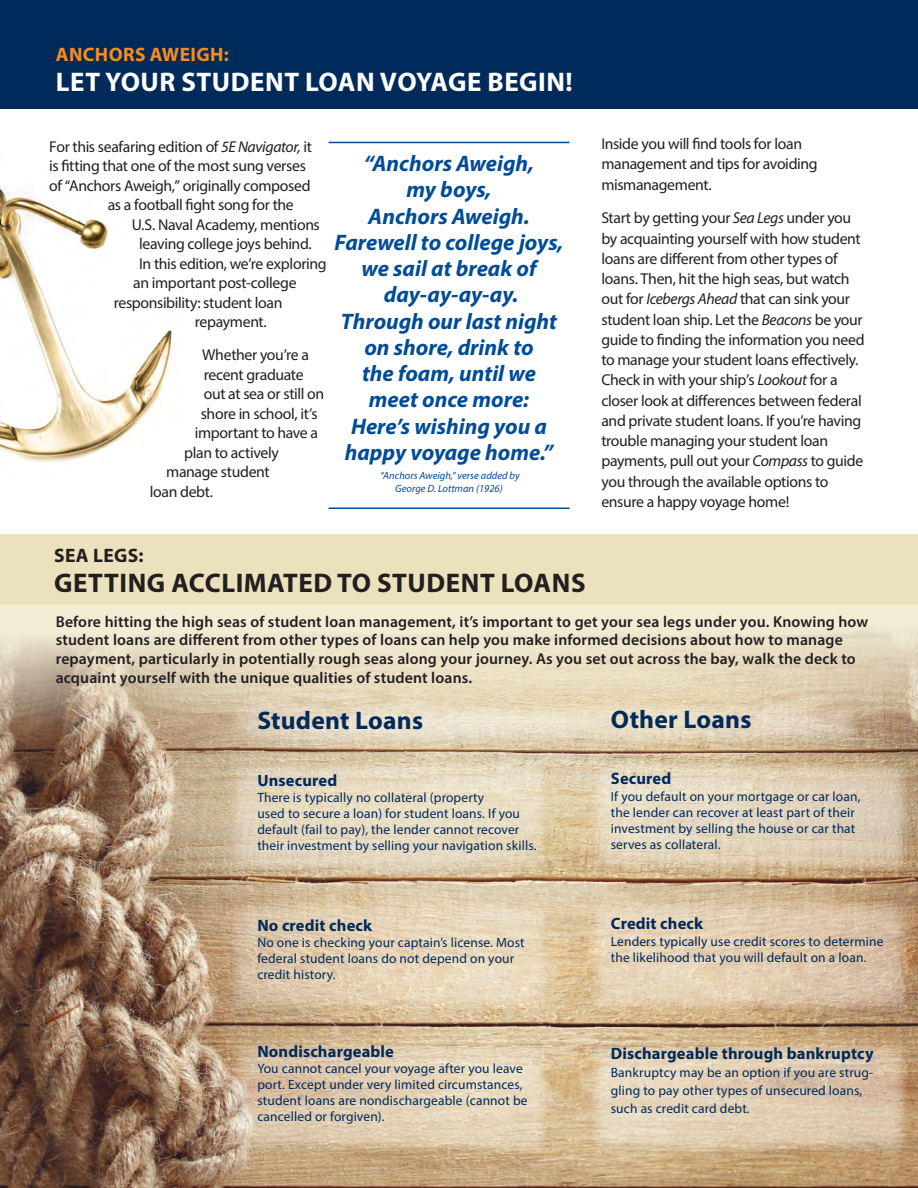
<style>
.page{position:relative;width:918px;height:1188px;background:#fff}
.page>*{position:absolute;margin:0;border:0;box-sizing:border-box;transform-origin:0 0}
.Headers{font:700 27px "Myriad Pro";letter-spacing:.02em;color:#231f20}
.Headers-2{font:700 27px "Myriad Pro";letter-spacing:.02em;color:#fff}
.t1{font:700 25.5px "Myriad Pro";letter-spacing:.01em;color:#002a5a}
.Headers-3{font:italic 700 22.5px/26.2px "Myriad Pro";color:#004c97;text-align:center}
.Headers-4{font:700 19.5px "Myriad Pro";letter-spacing:.02em;color:#f48c22}
.Headers-5{font:700 19.5px "Myriad Pro";letter-spacing:.02em;color:#231f20}
.t2{font:700 16.5px "Myriad Pro";letter-spacing:.01em;color:#002a5a}
.t3{font:15.75px/20.2px "Myriad Pro";letter-spacing:-.02em;color:#231f20}
.text_copy{font:600 15.75px/18.9px "Myriad Pro";letter-spacing:.01em;color:#231f20}
.t4{font:13.5px/16.2px "Myriad Pro";letter-spacing:.01em;color:#002a5a}
.Headers-6{font:italic 10.5px/12.6px "Myriad Pro";color:#004c97;text-align:center}
.s1{font-style:italic}
</style>
<div class="page">
<img style="left:0;top:186px;width:172px;height:277px">
<div style="left:0;top:0;width:918px;height:108px;background:#002a5a"></div>
<img style="left:0;top:770px;width:918px;height:418px">
<div style="left:0;top:534px;width:918px;height:72px;background:#ebe1bd"></div>
<svg style="left:0;top:605px;width:918px;height:165px;background:#dacbb1"></svg>
<svg style="left:232px;top:763px;width:314px;height:108px;background:#e4d6bc"></svg>
<svg style="left:232px;top:704px;width:626px;height:39px;background:#e3d5bd"></svg>
<svg style="left:232px;top:902px;width:314px;height:108px;background:#e2ceb1"></svg>
<svg style="left:232px;top:1044px;width:314px;height:107px;background:#decbaf"></svg>
<svg style="left:593px;top:1044px;width:314px;height:107px;background:#ddc9ad"></svg>
<svg style="left:593px;top:902px;width:314px;height:108px;background:#dec8ab"></svg>
<svg style="left:593px;top:763px;width:314px;height:108px;background:#dfcfb5"></svg>
<hr style="left:329px;top:142px;width:241px;height:1px;background:#004c97">
<hr style="left:329px;top:507px;width:241px;height:2px;background:#004c97">
<p class="Headers-4" style="left:56px;top:42px;width:174px">ANCHORS AWEIGH:</p>
<p class="Headers-2" style="left:56px;top:65px;width:518px">LET YOUR STUDENT LOAN VOYAGE BEGIN!</p>
<p class="t3" style="left:49px;top:136px;width:264px">For this seafaring edition of <span class="s1">5E Navigator,</span> it</p>
<p class="t3" style="left:49px;top:155px;width:258px">is fitting that one of the most sung verses</p>
<p class="t3" style="left:49px;top:175px;width:263px">of “Anchors Aweigh,” originally composed</p>
<p class="t3" style="left:108px;top:194px;width:188px">as a football fight song for the</p>
<p class="t3" style="left:132px;top:214px;width:190px">U.S. Naval Academy, mentions</p>
<p class="t3" style="left:139px;top:233px;width:174px">leaving college joys behind.</p>
<p class="t3" style="left:139px;top:253px;width:189px">In this edition, we’re exploring</p>
<p class="t3" style="left:133px;top:272px;width:165px">an important post-college</p>
<p class="t3" style="left:114px;top:292px;width:170px">responsibility: student loan</p>
<p class="t3" style="left:195px;top:311px;width:74px">repayment.</p>
<p class="t3" style="left:202px;top:344px;width:108px">Whether you’re a</p>
<p class="t3" style="left:204px;top:364px;width:101px">recent graduate</p>
<p class="t3" style="left:204px;top:383px;width:122px">out at sea or still on</p>
<p class="t3" style="left:201px;top:403px;width:119px">shore in school, it’s</p>
<p class="t3" style="left:195px;top:422px;width:125px">important to have a</p>
<p class="t3" style="left:184px;top:442px;width:96px">plan to actively</p>
<p class="t3" style="left:166px;top:461px;width:105px">manage student</p>
<p class="t3" style="left:150px;top:481px;width:65px">loan debt.</p>
<p class="Headers-3" style="left:364px;top:150px;width:172px">“Anchors Aweigh, my boys,<br>Anchors Aweigh.</p>
<p class="Headers-3" style="left:335px;top:228px;width:230px">Farewell to college joys, we sail at break of day-ay-ay-ay.</p>
<p class="Headers-3" style="left:341px;top:307px;width:218px">Through our last night on shore, drink to<br>the foam, until we meet once more:<br>Here’s wishing you a happy voyage home.”</p>
<p class="Headers-6" style="left:380px;top:469px;width:141px">“Anchors Aweigh,” verse added by<br>George D. Lottman (1926)</p>
<p class="Headers-5" style="left:54px;top:543px;width:91px">SEA LEGS:</p>
<p class="Headers" style="left:54px;top:565px;width:533px">GETTING ACCLIMATED TO STUDENT LOANS</p>
<p class="t3" style="left:601px;top:134px;width:218px">Inside you will find tools for loan management and tips for avoiding mismanagement.</p>
<p class="t3" style="left:601px;top:208px;width:265px">Start by getting your <span class="s1">Sea Legs</span> under you by acquainting yourself with how student loans are different from other types of loans. Then, hit the high seas, but watch out for <span class="s1">Icebergs Ahead</span> that can sink your student loan ship. Let the <span class="s1">Beacons</span> be your guide to finding the information you need to manage your student loans effectively.<br>Check in with your ship’s <span class="s1">Lookout</span> for a closer look at differences between federal and private student loans. If you’re having trouble managing your student loan payments, pull out your <span class="s1">Compass</span> to guide you through the available options to ensure a happy voyage home!</p>
<p class="text_copy" style="left:56px;top:611px;width:814px">Before hitting the high seas of student loan management, it’s important to get your sea legs under you. Knowing how student loans are different from other types of loans can help you make informed decisions about how to manage repayment, particularly in potentially rough seas along your journey. As you set out across the bay, walk the deck to acquaint yourself with the unique qualities of student loans.</p>
<p class="t1" style="left:257px;top:704px;width:167px">Student Loans</p>
<p class="t2" style="left:257px;top:769px;width:81px">Unsecured</p>
<p class="t4" style="left:257px;top:789px;width:281px">There is typically no collateral (property<br>used to secure a loan) for student loans. If you default (fail to pay), the lender cannot recover their investment by selling your navigation skills.</p>
<p class="t2" style="left:257px;top:914px;width:116px">No credit check</p>
<p class="t4" style="left:257px;top:934px;width:269px">No one is checking your captain’s license. Most federal student loans do not depend on your credit history.</p>
<p class="t2" style="left:257px;top:1040px;width:138px">Nondischargeable</p>
<p class="t4" style="left:257px;top:1060px;width:272px">You cannot cancel your voyage after you leave port. Except under very limited circumstances, student loans are nondischargeable (cannot be cancelled or forgiven).</p>
<p class="t1" style="left:611px;top:703px;width:142px">Other Loans</p>
<p class="t2" style="left:611px;top:768px;width:62px">Secured</p>
<p class="t4" style="left:611px;top:788px;width:251px">If you default on your mortgage or car loan, the lender can recover at least part of their investment by selling the house or car that serves as collateral.</p>
<p class="t2" style="left:611px;top:913px;width:94px">Credit check</p>
<p class="t4" style="left:611px;top:933px;width:274px">Lenders typically use credit scores to determine the likelihood that you will default on a loan.</p>
<p class="t2" style="left:611px;top:1043px;width:264px">Dischargeable through bankruptcy</p>
<p class="t4" style="left:611px;top:1064px;width:264px;line-height:18px">Bankruptcy may be an option if you are strug&shy;gling to pay other types of unsecured loans, such as credit card debt.</p>
</div>
